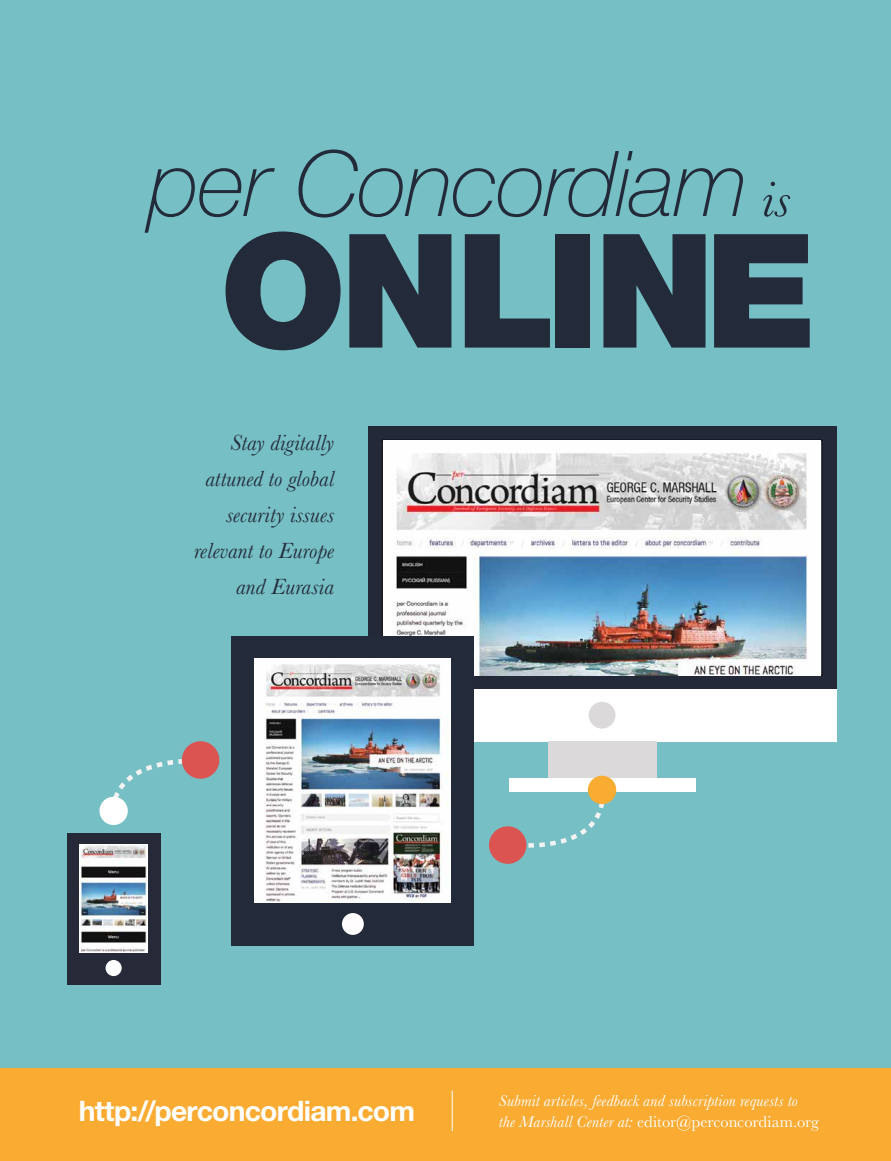
<style>
.page{position:relative;width:891px;height:1161px;background:#fff}
.page>*{position:absolute;margin:0;border:0;box-sizing:border-box;transform-origin:0 0}
.t1{font:900 158.85px "Helvetica Neue LT Std";letter-spacing:-.04em;color:#232b3b}
.t2{font:italic 100 90.9px "Helvetica Neue";letter-spacing:-.015em;color:#232b3b}
.t3{font:italic 51px "Baskerville";color:#232b3b}
.t4{font:700 28.35px "Helvetica Neue LT Std";letter-spacing:-.025em;color:#fff}
.t5{font:italic 22.8px/36px "Baskerville";letter-spacing:.005em;color:#232b3b;text-align:right}
.t6{font:italic 16.5px/21px "Baskerville";letter-spacing:.005em;color:#fff}
.s1{font-style:normal}
</style>
<div class="page">
<div style="left:0;top:0;width:891px;height:1106px;background:#76bfc4"></div>
<div style="left:0;top:1069px;width:891px;height:92px;background:#faab32"></div>
<div style="left:368px;top:427px;width:468px;height:262px;background:#232938"></div>
<div style="left:368px;top:689px;width:468px;height:53px;background:#fff"></div>
<div style="left:589px;top:702px;width:26px;height:27px;background:#dcd9db;border-radius:50%"></div>
<div style="left:548px;top:742px;width:108px;height:36px;background:#dcd9db"></div>
<div style="left:509px;top:778px;width:186px;height:14px;background:#fff"></div>
<img style="left:383px;top:441px;width:438px;height:234px">
<svg style="left:518px;top:789px;width:89px;height:59px"></svg>
<div style="left:588px;top:776px;width:28px;height:28px;background:#faab32;border-radius:50%"></div>
<div style="left:489px;top:826px;width:37px;height:38px;background:#db5452;border-radius:50%"></div>
<div style="left:67px;top:833px;width:94px;height:152px;background:#262938"></div>
<img style="left:79px;top:844px;width:69px;height:108px">
<div style="left:106px;top:960px;width:16px;height:16px;background:#fff;border-radius:50%"></div>
<div style="left:232px;top:636px;width:242px;height:310px;background:#232b3b"></div>
<div style="left:342px;top:913px;width:22px;height:22px;background:#fffdfe;border-radius:50%"></div>
<img style="left:255px;top:659px;width:196px;height:243px">
<hr style="left:452px;top:1091px;width:1px;height:40px;background:#fff">
<svg style="left:102px;top:758px;width:88px;height:60px"></svg>
<div style="left:182px;top:741px;width:37px;height:38px;background:#db5452;border-radius:50%"></div>
<div style="left:99px;top:797px;width:29px;height:28px;background:#fff;border-radius:50%"></div>
<h2 class="t2" style="left:149px;top:114px;width:599px">per Concordiam</h2>
<h1 class="t1" style="left:220px;top:196px;width:599px">ONLINE</h1>
<h3 class="t3" style="left:762px;top:166px;width:30px">is</h3>
<h3 class="t5" style="left:194px;top:425px;width:142px">Stay digitally attuned to global security issues relevant to Europe and Eurasia</h3>
<h3 class="t4" style="left:79px;top:1093px;width:338px">http://perconcordiam.com</h3>
<p class="t6" style="left:499px;top:1090px;width:322px">Submit articles, feedback and subscription requests to<br>the Marshall Center at: <span class="s1">editor@perconcordiam.org</span></p>
</div>
